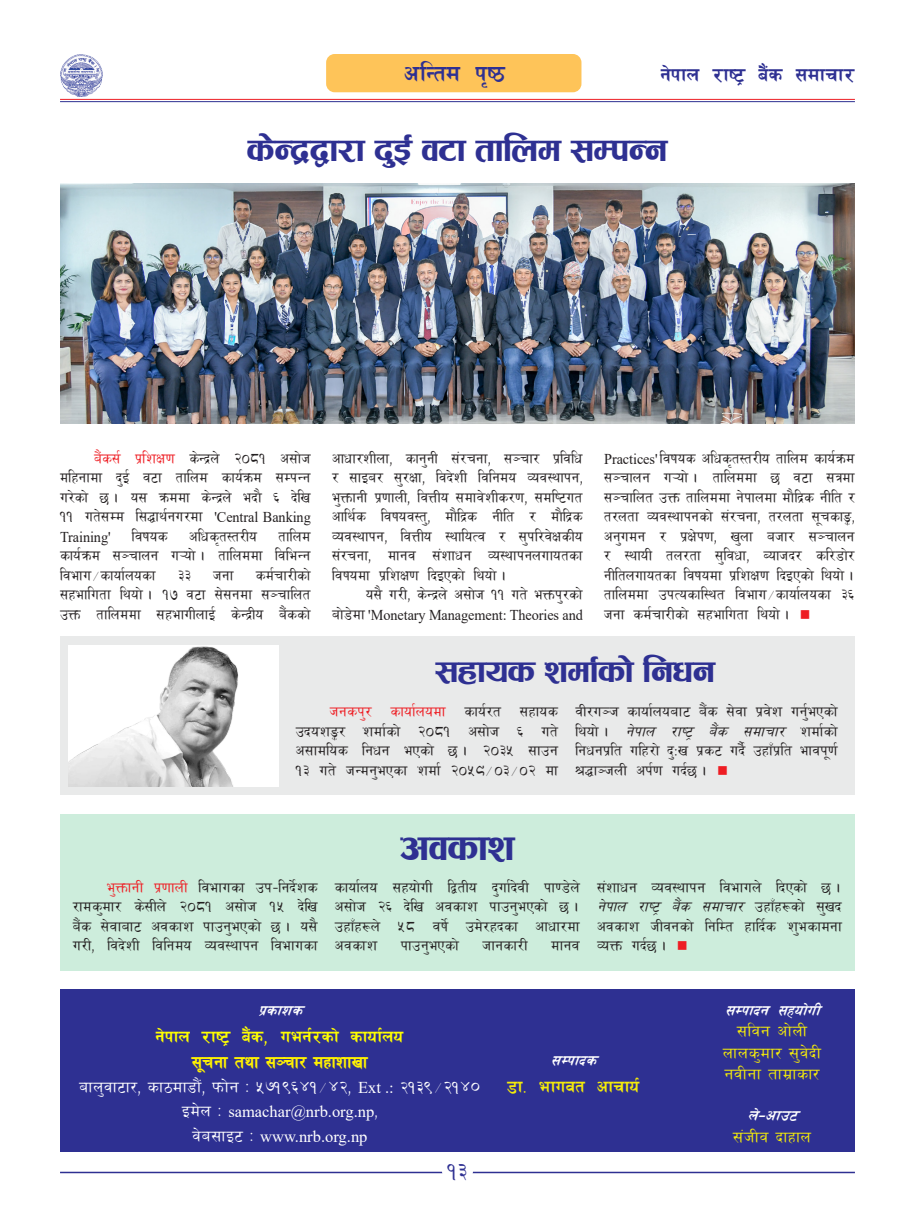
<style>
.page{position:relative;width:915px;height:1212px;background:#fff}
.page>*{position:absolute;margin:0;border:0;box-sizing:border-box;transform-origin:0 0}
.Main_Heading{font:45px "Ganesh";color:#2e3092;scale:.95 1}
.Main_Heading-2{font:40.5px "Ganesh";color:#2e3092;scale:.95 1}
.Main_Heading-3{font:39px "Ganesh";color:#2e3092}
.t1{font:700 30px "Jagahimal";color:#2e3092}
.t2{font:700 25.5px "Jagahimal";color:#2e3092}
.t3{font:700 22.5px "Jagahimal";color:#ff0}
.t4{font:700 22.5px "Jagahimal";color:#f4eb0a}
.t5{font:20.55px "Preeti";color:#fff}
.t6{font:20.55px "Preeti";color:#f4eb0a}
.t7{font:700 20.55px "Preeti";color:#fff101}
.Normal_text{font:19.5px/19.5px "Jagahimali";letter-spacing:-.005em;color:#231f20;text-align:justify;scale:.95 1}
.Normal_text-2{font:19.5px/19.5px "Jagahimali";letter-spacing:-.005em;color:#231f20}
.t8{font:italic 700 19.5px "Jagahimal";color:#fff}
.t9{font:19.5px "Fontasy Himali";color:#2e3092}
.t10{font:16.5px/24.6px "Times New Roman";color:#fff;text-align:center}
.Normal_text-3{font:15px "Times New Roman";letter-spacing:-.005em;color:#231f20;scale:.95 1}
.s1{color:#ee1d23}
.s2{font-family:"Times New Roman";font-size:15px}
.s3{font-family:"Jagahimali";font-size:19.5px}
.s4{font-style:italic}
.s5{font-family:"Times New Roman";font-size:16.5px}
.s6{font-size:19.5px}
.s7{font-family:"Preeti";font-size:20.55px}
.s8{font-family:"Preeti";font-size:19.5px}
</style>
<div class="page">
<hr style="left:60px;top:101px;width:794px;height:1px;background:#2e3092">
<hr style="left:60px;top:99px;width:794px;height:1px;background:#ee1d23">
<div style="left:326px;top:54px;width:255px;height:38px;background:#fec459;border-radius:9px"></div>
<img style="left:60px;top:54px;width:43px;height:43px">
<hr style="left:60px;top:1172px;width:794px;height:1px;background:#2e3092">
<div style="left:442px;top:1160px;width:31px;height:22px;background:#fff;border-radius:50%"></div>
<div style="left:60px;top:990px;width:794px;height:162px;background:#2e3092"></div>
<div style="left:60px;top:815px;width:794px;height:156px;background:#cdeddc"></div>
<div style="left:60px;top:637px;width:794px;height:158px;background:#e9eaea"></div>
<img style="left:69px;top:645px;width:209px;height:141px">
<img style="left:60px;top:183px;width:794px;height:241px">
<p class="t1" style="left:403px;top:58px;width:103px">clGtd k[i7</p>
<h3 class="t2" style="left:660px;top:62px;width:196px">g]kfn /fi6« a}+s ;dfrf/</h3>
<p class="Main_Heading-2" style="left:247px;top:132px;width:443px">s]Gb|åf/f b'O{j6f tflnd ;DkGg</p>
<p class="Normal_text" style="left:60px;top:448px;width:265px;text-indent:34px"><span class="s1">a}+s;{ k|lzIf0f</span> s]Gb|n] @)*! c;f]h dlxgfdf b'O{ j6f tflnd sfo{qmd ;DkGg u/sf]</p>
<p class="Normal_text" style="left:60px;top:487px;width:273px;text-align:center">] 5 . o; qmddf s]Gb|n] ebf} ^ b]lv<br>!! ut];Dd l;4fy{gu/df <span class="s2">'Central Banking Training'</span> ljifos clws[t:t/Lo tflnd sfo{qmd ;~rfng u¥of] . tflnddf ljleGg ljefu÷sfof{nosf ## hgf sd{rf/Lsf] ;xeflutf lyof] . !&amp; j6f ;];gdf ;~rflnt pQm tflnddf ;xefuLnfO{ s]Gb|Lo a}+ssf]</p>
<p class="Normal_text" style="left:332px;top:448px;width:265px">cfwf/zLnf, sfg'gL ;+/rgf, ;~rf/ k|ljlw / ;fOa/ ;'/Iff, ljb]zL ljlgdo Joj:yfkg, e'QmfgL k|0ffnL, ljQLo ;dfj]zLs/0f, ;dli6ut cfly{s ljifoj:t', df}lb|s gLlt / df}lb|s Joj:yfkg, ljQLo :yfloTj / ;'kl/j]IfsLo ;+/rgf, dfgj ;+zfwg Jo:yfkgnufotsf ljifodf k|lzIf0f lbOPsf] lyof].</p>
<p class="Normal_text" style="left:366px;top:585px;width:237px">o;}u/L, s]Gb|n]c;f]h !! ut]eQmk'/sf]</p>
<p class="Normal_text-3" style="left:332px;top:604px;width:265px"><span class="s3">af]8]df</span> 'Monetary Management: Theories and</p>
<p class="Normal_text" style="left:604px;top:448px;width:266px"><span class="s2">Practices'</span> ljifos clws[t:t/Lo tflnd sfo{qmd ;~rfng u¥of]. tflnddf 5 j6f ;qdf ;~rflnt pQm tflnddf g]kfndf df}lb|s gLlt / t/ntf Joj:yfkgsf] ;+/rgf, t/ntf ;"rsfÍ, cg'udg / k|If]k0f, v'nf ahf/ ;~rfng / :yfoL tn/tf ;'ljwf, Aofhb/ sl/8f]/ gLltnufotsf ljifodf k|lzIf0f lbOPsf]lyof]. tflnddf pkTosfl:yt ljefu÷sfof{nosf #^ hgf sd{rf/Lsf] ;xeflutf lyof]. <span class="s1">■</span></p>
<p class="Main_Heading-3" style="left:435px;top:654px;width:281px">;xfos zdf{sf]lgwg</p>
<p class="Normal_text-2" style="left:296px;top:702px;width:271px;text-indent:34px"><span class="s1">hgsk'/ sfof{nodf</span> sfo{/t ;xfos pbozÍ/ zdf{sf] @)*! c;f]h ^ ut] c;fdlos lgwg ePsf] 5 . @)#% ;fpg !# ut] hGdg'ePsf zdf{ @)%(÷)#÷)@ df</p>
<p class="Normal_text-2" style="left:575px;top:702px;width:271px">jL/u~h sfof{noaf6 a}+s ;]jf k|j]z ug'{ePsf] ly o f] . <span class="s4">g]kfn /fi6« a}+s ;dfrf/</span> z d f{s f] lgwgk|lt ulx/f]b'Mv k|s6 ub}{ pxfFk|lt efjk"0f{ &gt;4f~hnL ck{0f ub{5 . <span class="s1">■</span></p>
<p class="Main_Heading" style="left:400px;top:828px;width:121px">cjsfz</p>
<p class="Normal_text-2" style="left:73px;top:877px;width:254px;text-indent:34px"><span class="s1">e'QmfgL k|0ffnL</span> ljefusf pk–lgb]{zs /fds'df/ s];Ln] @)*! c;f]h !% b]lv a}+s ;]jfaf6 cjsfz kfpg'ePsf] 5 . o;} u/L, ljb]zL ljlgdo Joj:yfkg ljefusf</p>
<p class="Normal_text-2" style="left:335px;top:877px;width:253px">sfof{no ;xof]uL låtLo b'uf{b]jL kf08]n] c;f]h @^ b]lv cjsfz kfpg'ePsf] 5 . pxfFx¿n] %* jif]{ pd]/xbsf cfwf/df cjsfz kfpg'ePsf] hfgsf/L dfgj</p>
<p class="Normal_text-2" style="left:597px;top:877px;width:246px;text-align:justify">;+zfwg Joj:yfkg ljefun] lbPsf] 5 . <span class="s4">g]kfn /fi6«a}+s ;dfrf/</span> p x fFx ¿ s f] ;'v b cjsfz hLjgsf] lglDt xflb{s z'esfdgf JoQm ub{5 . <span class="s1">■</span></p>
<p class="t8" style="left:258px;top:1001px;width:53px">k|sfzs</p>
<p class="t3" style="left:156px;top:1025px;width:249px">g]kfn /fi6« a}+s, ueg{/sf] sfof{no</p>
<p class="t7" style="left:192px;top:1052px;width:177px">;"rgf tyf ;~rf/ dxfzfvf</p>
<p class="t5" style="left:79px;top:1077px;width:403px">afn'jf6f/, sf7df8f}+, kmf]g M %&amp;!(^$!÷$@, <span class="s5">Ext .:</span> <span class="s6">@</span>!#(÷@!$)</p>
<p class="t10" style="left:182px;top:1099px;width:197px"><span class="s7">Od]n M</span> samachar@nrb.org.np<span class="s8">, </span><span class="s7">j]a;fO6 M</span> www.nrb.org.np</p>
<p class="t9" style="left:447px;top:1158px;width:22px">13</p>
<p class="t8" style="left:550px;top:1050px;width:54px">;Dkfbs</p>
<p class="t4" style="left:507px;top:1075px;width:138px">8f= efujt cfrfo{</p>
<p class="t8" style="left:724px;top:1000px;width:99px">;Dkfbg ;xof]uL</p>
<p class="t6" style="left:736px;top:1021px;width:72px">;ljg cf]nL</p>
<p class="t6" style="left:722px;top:1043px;width:100px">nfns'df/ ;'j]bL</p>
<p class="t6" style="left:724px;top:1064px;width:97px">gjLgf tfd|fsf/</p>
<p class="t8" style="left:746px;top:1105px;width:59px">n]–cfp6</p>
<p class="t6" style="left:732px;top:1127px;width:80px">;+hLj bfxfn</p>
</div>
